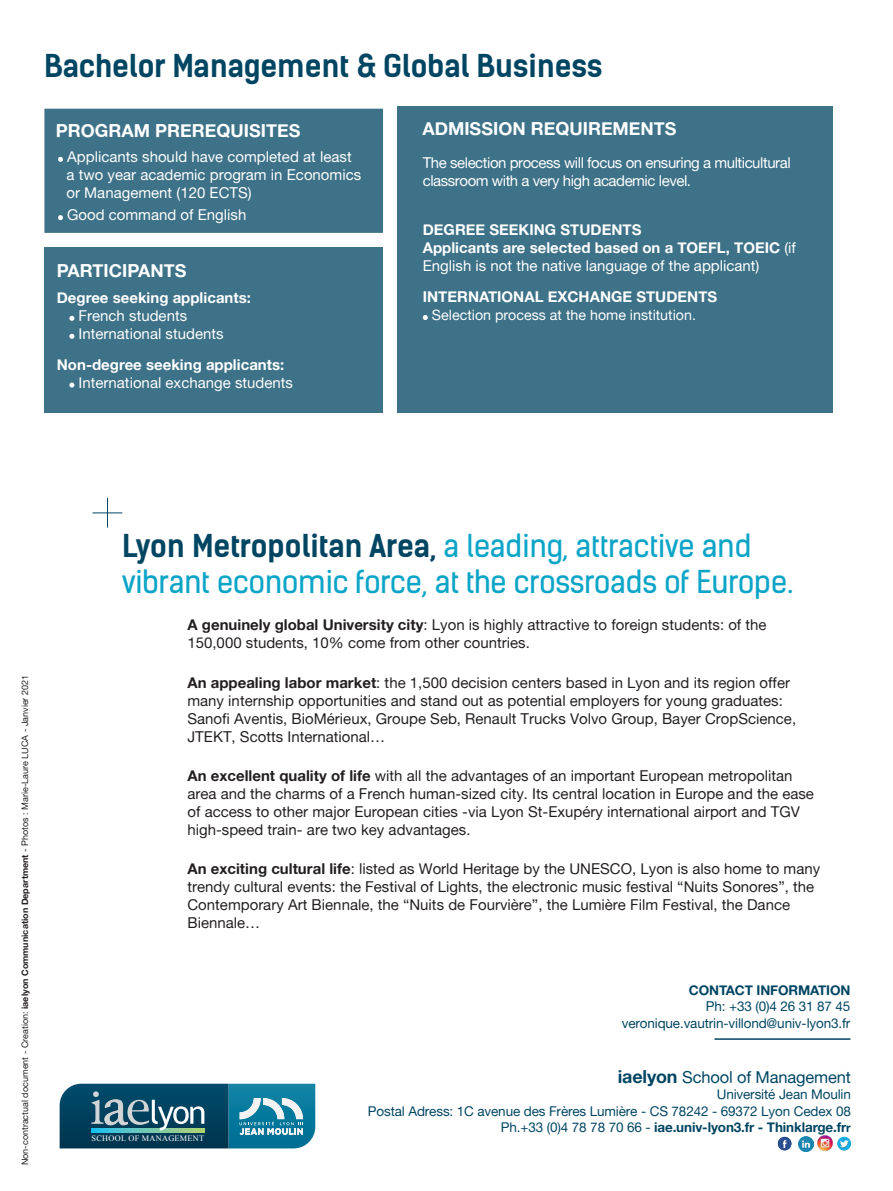
<style>
.page{position:relative;width:893px;height:1191px;background:#fff}
.page>*{position:absolute;margin:0;border:0;box-sizing:border-box;transform-origin:0 0}
.t1{font:30px/36px "Kelson Sans";letter-spacing:-.005em;color:#0ca5c7}
.t2{font:700 30px "Kelson Sans";letter-spacing:-.005em;color:#004562}
.t3{font:18px "Alte Haas Grotesk Bold";color:#fff}
.t4{font:16.5px "Alte Haas Grotesk";letter-spacing:-.01em;color:#004562}
.t5{font:15px/18px "Alte Haas Grotesk";color:#231f20}
.t6{font:15px/18px "Alte Haas Grotesk";color:#fff}
.t7{font:15px/18px "Alte Haas Grotesk Bold";color:#fff}
.t8{font:15px/18px "Alte Haas Grotesk";letter-spacing:-.03em;color:#fff}
.t9{font:14.25px "Alte Haas Grotesk";color:#fff}
.t10{font:13.5px/16.5px "Alte Haas Grotesk";letter-spacing:-.01em;color:#004562;text-align:right}
.t11{font:13.5px "Alte Haas Grotesk Bold";letter-spacing:-.01em;color:#004562}
.t12{font:9px "Alte Haas Grotesk";color:#231f20}
.t13{font:8.25px "Times New Roman";letter-spacing:.035em;color:#fff}
.s1{font-family:"Alte Haas Grotesk Bold"}
.s2{font-family:"Alte Haas Grotesk"}
.s3{font-weight:700;color:#004562}
.s4{font-family:"Alte Haas Grotesk Bold";font-size:18px}
.s5{font-size:12px}
</style>
<div class="page">
<div style="left:44px;top:247px;width:339px;height:165px;background:#3e7288"></div>
<div style="left:397px;top:107px;width:436px;height:305px;background:#3e7288"></div>
<svg style="left:69px;top:316px;width:5px;height:5px"></svg>
<svg style="left:69px;top:334px;width:5px;height:5px"></svg>
<svg style="left:69px;top:382px;width:5px;height:5px"></svg>
<svg style="left:423px;top:315px;width:5px;height:5px"></svg>
<svg style="left:60px;top:1083px;width:255px;height:65px;background:#276d86"></svg>
<hr style="left:714px;top:1038px;width:136px;height:1px;background:#004562">
<svg style="left:107px;top:498px;width:1px;height:29px"></svg>
<hr style="left:92px;top:512px;width:30px;height:1px;background:#004562">
<img style="left:779px;top:1136px;width:12px;height:4px">
<svg style="left:778px;top:1140px;width:13px;height:10px"></svg>
<img style="left:798px;top:1137px;width:15px;height:14px">
<img style="left:817px;top:1135px;width:16px;height:16px">
<img style="left:837px;top:1136px;width:14px;height:14px">
<svg style="left:840px;top:1140px;width:9px;height:8px"></svg>
<div style="left:44px;top:109px;width:339px;height:124px;background:#3e7288"></div>
<p class="t2" style="left:44px;top:47px;width:560px">Bachelor Management &amp; Global Business</p>
<p class="t3" style="left:56px;top:119px;width:246px">PROGRAM PREREQUISITES</p>
<p class="t3" style="left:422px;top:117px;width:256px">ADMISSION REQUIREMENTS</p>
<p class="t6" style="left:66px;top:147px;width:296px">Applicants should have completed at least a two year academic program in Economics or Management (120 ECTS)</p>
<p class="t6" style="left:67px;top:206px;width:181px">Good command of English</p>
<p class="t3" style="left:57px;top:259px;width:131px">PARTICIPANTS</p>
<p class="t6" style="left:79px;top:288px;width:174px;text-indent:-22px"><span class="s1">Degree seeking applicants:<br></span>French students<br>International students</p>
<p class="t6" style="left:79px;top:355px;width:216px;text-indent:-22px"><span class="s1">Non-degree seeking applicants:<br></span>International exchange students</p>
<p class="t8" style="left:423px;top:154px;width:369px">The selection process will focus on ensuring a multicultural classroom with a very high academic level.</p>
<p class="t7" style="left:423px;top:221px;width:375px">DEGREE SEEKING STUDENTS<br>Applicants are selected based on a TOEFL, TOEIC <span class="s2">(if<br>English is not the native language of the applicant)</span></p>
<p class="t7" style="left:423px;top:287px;width:296px">INTERNATIONAL EXCHANGE STUDENTS</p>
<p class="t9" style="left:432px;top:306px;width:265px">Selection process at the home institution.</p>
<p class="t12" style="left:20px;top:1165px;width:492px;rotate:-90deg">Non-contractual document - Creation: <span class="s1">iaelyon Communication Department</span> - Photos : Marie-Laure LUCA - Janvier 2021</p>
<p class="t1" style="left:122px;top:527px;width:672px"><span class="s3">Lyon Metropolitan Area,</span> a leading, attractive and vibrant economic force, at the crossroads of Europe.</p>
<p class="t5" style="left:187px;top:616px;width:581px"><span class="s1">A genuinely global University city</span>: Lyon is highly attractive to foreign students: of the<br>150,000 students, 10% come from other countries.</p>
<p class="t5" style="left:187px;top:673px;width:610px"><span class="s1">An appealing labor market</span>: the 1,500 decision centers based in Lyon and its region offer many internship opportunities and stand out as potential employers for young graduates:<br>Sanofi Aventis, BioMérieux, Groupe Seb, Renault Trucks Volvo Group, Bayer CropScience, JTEKT, Scotts International…</p>
<p class="t5" style="left:187px;top:766px;width:628px"><span class="s1">An excellent quality of life</span> with all the advantages of an important European metropolitan area and the charms of a French human-sized city. Its central location in Europe and the ease of access to other major European cities -via Lyon St-Exupéry international airport and TGV high-speed train- are two key advantages.</p>
<p class="t5" style="left:187px;top:859px;width:634px"><span class="s1">An exciting cultural life</span>: listed as World Heritage by the UNESCO, Lyon is also home to many trendy cultural events: the Festival of Lights, the electronic music festival “Nuits Sonores”, the Contemporary Art Biennale, the “Nuits de Fourvière”, the Lumière Film Festival, the Dance Biennale…</p>
<p class="t13" style="left:92px;top:1132px;width:114px">SCHOOL OF MANAGEMENT</p>
<p class="t10" style="left:622px;top:981px;width:230px"><span class="s1">CONTACT INFORMATION<br></span>Ph: +33 (0)4 26 31 87 45 veronique.vautrin-villond@univ-lyon3.fr</p>
<p class="t4" style="left:618px;top:1067px;width:235px"><span class="s4">iaelyon</span> School of Management</p>
<p class="t10" style="left:717px;top:1086px;width:136px">Université Jean Moulin</p>
<p class="t10" style="left:368px;top:1102px;width:485px">Postal Adress: 1C avenue des Frères Lumière - CS 78242 - 69372 Lyon Cedex 08</p>
<p class="t11" style="left:501px;top:1119px;width:351px"><span class="s2">Ph.+33 (0)4 78 78 70 66 -</span> iae.univ-lyon3.fr - Thinklarge.fr<span class="s5">r</span></p>
</div>
